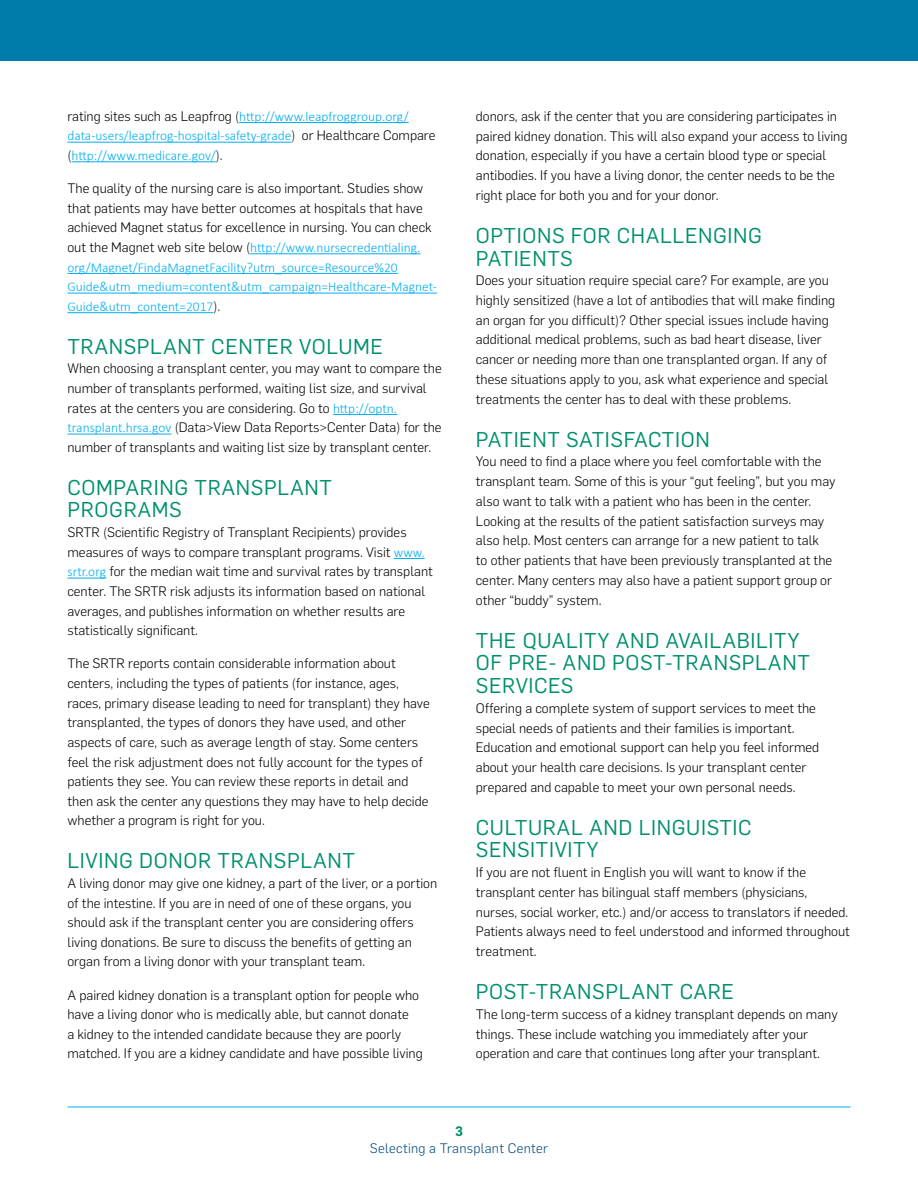
<style>
.page{position:relative;width:918px;height:1188px;background:#fff}
.page>*{position:absolute;margin:0;border:0;box-sizing:border-box;transform-origin:0 0}
.t1{font:21px/22.8px "Flama";letter-spacing:.03em;color:#00906d}
.t2{font:300 13.5px/19.8px "Flama";color:#000}
.t3{font:300 13.5px/19.6px "Calibri";color:#00aeef}
.t4{font:300 13.5px "Flama";letter-spacing:.02em;color:#004a80}
.t5{font:600 13.5px "Flama";color:#00906d}
.s1{font-family:"Flama";color:#000}
.s2{font-family:"Calibri";color:#00aeef}
.s3{font-family:"Open Sans"}
</style>
<div class="page">
<hr style="left:68px;top:1107px;width:782px;height:1px;background:#00aeef">
<div style="left:0;top:0;width:918px;height:60px;background:#007cab"></div>
<hr style="left:239px;top:122px;width:170px;height:1px;background:#00aeef">
<hr style="left:68px;top:142px;width:223px;height:1px;background:#00aeef">
<hr style="left:72px;top:161px;width:144px;height:1px;background:#00aeef">
<hr style="left:250px;top:253px;width:171px;height:1px;background:#00aeef">
<hr style="left:68px;top:273px;width:330px;height:1px;background:#00aeef">
<hr style="left:68px;top:293px;width:369px;height:1px;background:#00aeef">
<hr style="left:68px;top:312px;width:145px;height:1px;background:#00aeef">
<hr style="left:333px;top:414px;width:64px;height:1px;background:#00aeef">
<hr style="left:68px;top:434px;width:103px;height:1px;background:#00aeef">
<hr style="left:394px;top:558px;width:31px;height:1px;background:#00aeef">
<hr style="left:68px;top:578px;width:38px;height:1px;background:#00aeef">
<p class="t3" style="left:68px;top:106px;width:370px"><span class="s1">rating sites such as Leapfrog (</span>http://www.leapfroggroup.org/ data-users/leapfrog-hospital-safety-grade<span class="s1">) or Healthcare Compare (</span>http://www.medicare.gov/<span class="s1">).</span></p>
<p class="t2" style="left:68px;top:178px;width:366px">The quality of the nursing care is also important. Studies show that patients may have better outcomes at hospitals that have achieved Magnet status for excellence in nursing. You can check</p>
<p class="t3" style="left:68px;top:237px;width:371px"><span class="s1">out the Magnet web site below (</span>http://www.nursecredentialing. org/Magnet/FindaMagnetFacility?utm_source=Resource%20<br>Guide&amp;utm_medium=content&amp;utm_campaign=Healthcare-Magnet-Guide&amp;utm_content=2017<span class="s1">).</span></p>
<h1 class="t1" style="left:68px;top:334px;width:317px">TRANSPLANT CENTER VOLUME</h1>
<p class="t2" style="left:68px;top:358px;width:376px">When choosing a transplant center, you may want to compare the number of transplants performed, waiting list size, and survival rates at the centers you are considering. Go to <span class="s2">http://optn. transplant.hrsa.gov</span> (Data&gt;View Data Reports&gt;Center Data) for the number of transplants and waiting list size by transplant center.</p>
<h1 class="t1" style="left:68px;top:475px;width:266px">COMPARING TRANSPLANT<br>PROGRAMS</h1>
<p class="t2" style="left:68px;top:522px;width:367px">SRTR (Scientific Registry of Transplant Recipients<span class="s3">)</span> provides measures of ways to compare transplant programs. Visit <span class="s2">www. srtr.org</span> for the median wait time and survival rates by transplant center. The SRTR risk adjusts its information based on national averages, and publishes information on whether results are statistically significant.</p>
<p class="t2" style="left:68px;top:653px;width:364px">The SRTR reports contain considerable information about centers, including the types of patients (for instance, ages, races, primary disease leading to need for transplant) they have transplanted, the types of donors they have used, and other aspects of care, such as average length of stay. Some centers feel the risk adjustment does not fully account for the types of patients they see. You can review these reports in detail and then ask the center any questions they may have to help decide whether a program is right for you.</p>
<h1 class="t1" style="left:68px;top:848px;width:289px">LIVING DONOR TRANSPLANT</h1>
<p class="t2" style="left:68px;top:873px;width:371px">A living donor may give one kidney, a part of the liver, or a portion of the intestine. If you are in need of one of these organs, you should ask if the transplant center you are considering offers living donations. Be sure to discuss the benefits of getting an organ from a living donor with your transplant team.</p>
<p class="t2" style="left:68px;top:984px;width:357px">A paired kidney donation is a transplant option for people who have a living donor who is medically able, but cannot donate<br>a kidney to the intended candidate because they are poorly matched. If you are a kidney candidate and have possible living</p>
<p class="t2" style="left:476px;top:105px;width:373px">donors, ask if the center that you are considering participates in paired kidney donation. This will also expand your access to living donation, especially if you have a certain blood type or special antibodies. If you have a living donor, the center needs to be the right place for both you and for your donor.</p>
<h1 class="t1" style="left:476px;top:223px;width:288px">OPTIONS FOR CHALLENGING<br>PATIENTS</h1>
<p class="t2" style="left:476px;top:270px;width:361px">Does your situation require special care? For example, are you highly sensitized (have a lot of antibodies that will make finding an organ for you difficult)? Other special issues include having additional medical problems, such as bad heart disease, liver cancer or needing more than one transplanted organ. If any of these situations apply to you, ask what experience and special treatments the center has to deal with these problems.</p>
<h1 class="t1" style="left:476px;top:427px;width:235px">PATIENT SATISFACTION</h1>
<p class="t2" style="left:476px;top:451px;width:361px">You need to find a place where you feel comfortable with the transplant team. Some of this is your “gut feeling”, but you may also want to talk with a patient who has been in the center.<br>Looking at the results of the patient satisfaction surveys may also help. Most centers can arrange for a new patient to talk<br>to other patients that have been previously transplanted at the center. Many centers may also have a patient support group or other “buddy” system.</p>
<h1 class="t1" style="left:476px;top:627px;width:336px">THE QUALITY AND AVAILABILITY<br>OF PRE- AND POST-TRANSPLANT<br>SERVICES</h1>
<p class="t2" style="left:476px;top:697px;width:345px">Offering a complete system of support services to meet the special needs of patients and their families is important.<br>Education and emotional support can help you feel informed about your health care decisions. Is your transplant center prepared and capable to meet your own personal needs.</p>
<h1 class="t1" style="left:476px;top:815px;width:277px">CULTURAL AND LINGUISTIC<br>SENSITIVITY</h1>
<p class="t2" style="left:476px;top:862px;width:376px">If you are not fluent in English you will want to know if the transplant center has bilingual staff members (physicians, nurses, social worker, etc.) and/or access to translators if needed.<br>Patients always need to feel understood and informed throughout treatment.</p>
<h1 class="t1" style="left:476px;top:979px;width:260px">POST-TRANSPLANT CARE</h1>
<p class="t2" style="left:476px;top:1003px;width:363px">The long-term success of a kidney transplant depends on many things. These include watching you immediately after your operation and care that continues long after your transplant.</p>
<p class="t5" style="left:455px;top:1122px;width:9px">3</p>
<p class="t4" style="left:370px;top:1139px;width:180px">Selecting a Transplant Center</p>
</div>
